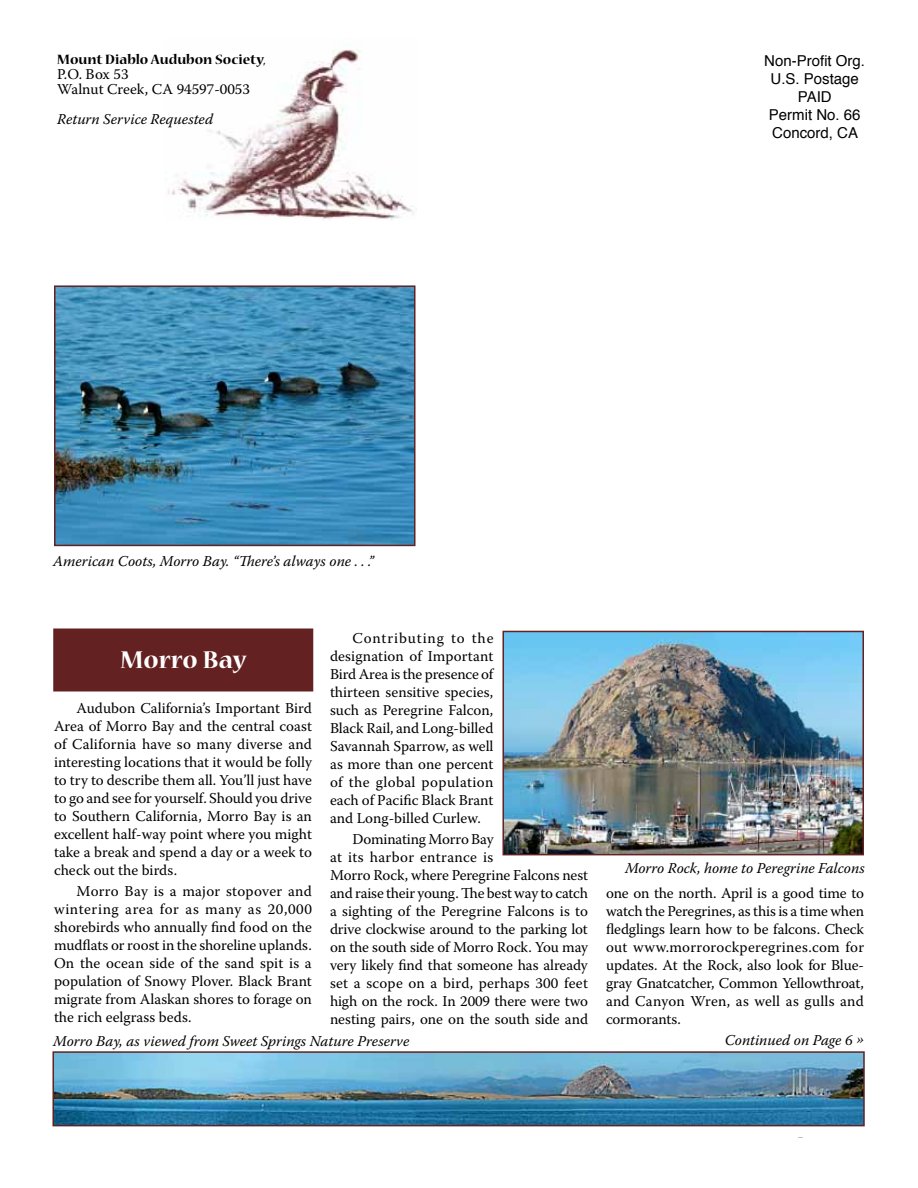
<style>
.page{position:relative;width:918px;height:1188px;background:#fff}
.page>*{position:absolute;margin:0;border:0;box-sizing:border-box;transform-origin:0 0}
.t1{font:700 27px "Nueva Std";color:#fff}
.t2{font:15px/18px "Warnock Pro";color:#000;text-align:justify}
.t3{font:italic 15px "Warnock Pro";color:#000}
.t4{font:15px/18px "Helvetica";color:#000;text-align:center}
.t5{font:700 15px "Nueva Std";color:#000}
</style>
<div class="page">
<div style="left:53px;top:628px;width:260px;height:64px;background:#632121;border:2px solid #632121"></div>
<img style="left:57px;top:288px;width:356px;height:255px">
<div style="left:54px;top:285px;width:362px;height:261px;border:2px solid #632121"></div>
<img style="left:55px;top:1054px;width:807px;height:69px">
<div style="left:52px;top:1051px;width:813px;height:75px;border:2px solid #632121"></div>
<img style="left:505px;top:634px;width:356px;height:218px">
<div style="left:502px;top:631px;width:362px;height:224px;border:2px solid #632121"></div>
<img style="left:168px;top:49px;width:245px;height:170px">
<p class="t5" style="left:57px;top:53px;width:210px">Mount Diablo Audubon Society,</p>
<p class="t2" style="left:57px;top:67px;width:194px;line-height:15px">P.O. Box 53<br>Walnut Creek, CA 94597-0053</p>
<p class="t3" style="left:57px;top:110px;width:157px">Return Service Requested</p>
<p class="t4" style="left:764px;top:51px;width:102px">Non-Profit Org.<br>U.S. Postage<br>PAID<br>Permit No. 66<br>Concord, CA</p>
<p class="t3" style="left:53px;top:552px;width:322px">American Coots, Morro Bay. “There’s always one . . .”</p>
<h1 class="t1" style="left:120px;top:647px;width:128px">Morro Bay</h1>
<p class="t2" style="left:54px;top:699px;width:260px;text-indent:22px">Audubon California’s Important Bird Area of Morro Bay and the central coast of California have so many diverse and interesting locations that it would be folly to try to describe them all. You’ll just have to go and see for yourself. Should you drive to Southern California, Morro Bay is an excellent half-way point where you might take a break and spend a day or a week to check out the birds.</p>
<p class="t2" style="left:54px;top:882px;width:259px;text-indent:22px">Morro Bay is a major stopover and wintering area for as many as 20,000 shorebirds who annually find food on the mudflats or roost in the shoreline uplands.<br>On the ocean side of the sand spit is a population of Snowy Plover. Black Brant migrate from Alaskan shores to forage on the rich eelgrass beds.</p>
<p class="t2" style="left:330px;top:628px;width:165px;text-indent:22px">Contributing to the designation of Important Bird Area is the presence of thirteen sensitive species, such as Peregrine Falcon, Black Rail, and Long-billed Savannah Sparrow, as well as more than one percent of the global population each of Pacific Black Brant and Long-billed Curlew.</p>
<p class="t2" style="left:330px;top:829px;width:260px;text-align:left;text-indent:22px">Dominating Morro Bay<br>at its harbor entrance is<br>Morro Rock, where Peregrine Falcons nest and raise their young. The best way to catch a sighting of the Peregrine Falcons is to drive clockwise around to the parking lot on the south side of Morro Rock. You may very likely find that someone has already set a scope on a bird, perhaps 300 feet high on the rock. In 2009 there were two nesting pairs, one on the south side and</p>
<p class="t3" style="left:53px;top:1032px;width:358px">Morro Bay, as viewed from Sweet Springs Nature Preserve</p>
<p class="t3" style="left:625px;top:859px;width:241px">Morro Rock, home to Peregrine Falcons</p>
<p class="t2" style="left:606px;top:884px;width:260px">one on the north. April is a good time to watch the Peregrines, as this is a time when fledglings learn how to be falcons. Check out www.morrorockperegrines.com for updates. At the Rock, also look for Blue&shy;gray Gnatcatcher, Common Yellowthroat, and Canyon Wren, as well as gulls and cormorants.</p>
<p class="t3" style="left:725px;top:1031px;width:141px">Continued on Page 6 »</p>
</div>
